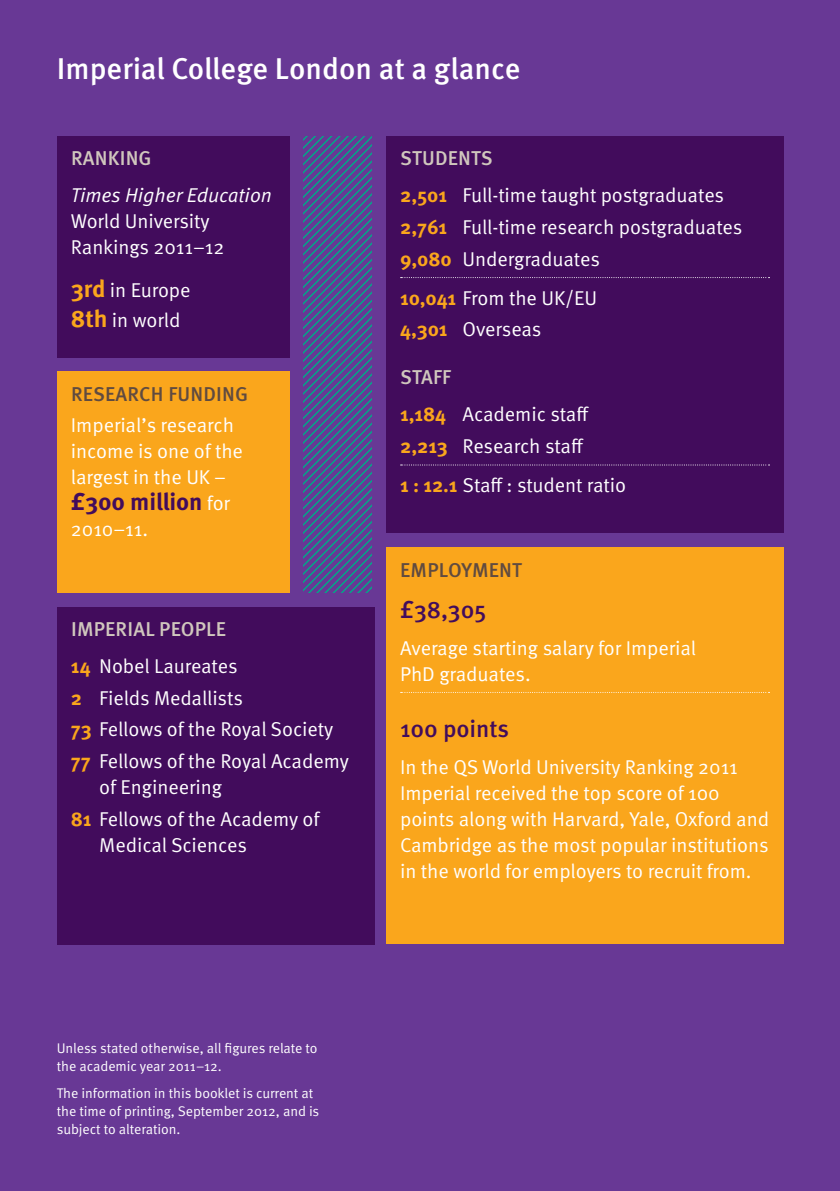
<style>
.page{position:relative;width:840px;height:1191px;background:#fff}
.page>*{position:absolute;margin:0;border:0;box-sizing:border-box;transform-origin:0 0}
.t1{font:500 30px "Meta OT";letter-spacing:-.005em;color:#fff}
.t2{font:500 24px "Meta OT";letter-spacing:-.005em;color:#420c5c}
.t3{font:700 24px "Meta OT";letter-spacing:-.005em;color:#420c5c}
.t4{font:20px/26px "Meta OT Norm";letter-spacing:-.005em;color:#fff}
.t5{font:500 20px "Meta OT";letter-spacing:.01em;color:#d0c7bd}
.t6{font:500 20px "Meta OT";letter-spacing:.01em;color:#604b40}
.t7{font:20px "Meta OT Norm Ita";letter-spacing:-.005em;color:#fff}
.t8{font:14px/18px "Meta OT Norm";letter-spacing:-.005em;color:#fff}
.s1{font-family:"Meta OT";font-weight:700;font-size:24px;color:#faa61c}
.s2{font-family:"Meta OT Norm";font-weight:400;font-size:20px;color:#fff}
.s3{font-family:"Meta OT";font-weight:700;color:#faa61c}
</style>
<div class="page">
<div style="left:0;top:0;width:839px;height:1191px;background:#683895"></div>
<div style="left:57px;top:136px;width:232px;height:221px;background:#420c5c"></div>
<div style="left:57px;top:371px;width:232px;height:221px;background:#faa61c"></div>
<div style="left:386px;top:136px;width:396px;height:397px;background:#420c5c"></div>
<svg style="left:400px;top:277px;width:369px;height:1px"></svg>
<svg style="left:400px;top:464px;width:369px;height:1px"></svg>
<div style="left:57px;top:607px;width:317px;height:337px;background:#420c5c"></div>
<div style="left:386px;top:547px;width:396px;height:397px;background:#faa61c"></div>
<svg style="left:400px;top:692px;width:369px;height:1px"></svg>
<svg style="left:303px;top:136px;width:68px;height:456px"></svg>
<h1 class="t1" style="left:57px;top:50px;width:465px">IMPERIAL COLLEGE LONDON AT A GLANCE</h1>
<p class="t5" style="left:71px;top:146px;width:82px">RANKI NG</p>
<p class="t7" style="left:71px;top:184px;width:202px">Times Higher Education</p>
<p class="t4" style="left:71px;top:209px;width:155px">World University<br>Rankings 2011–12</p>
<p class="t4" style="left:71px;top:276px;width:121px;line-height:30px"><span class="s1">3rd</span> in Europe<br><span class="s1">8th</span> in world</p>
<p class="t6" style="left:71px;top:381px;width:178px">RESEARCH FUNDI NG</p>
<p class="t4" style="left:71px;top:412px;width:173px">Imperial’s research income is one of the largest in the UK –</p>
<p class="t3" style="left:71px;top:487px;width:161px">£300 million <span class="s2">for</span></p>
<p class="t4" style="left:71px;top:516px;width:79px">2010–11.</p>
<p class="t5" style="left:71px;top:617px;width:154px">IMPERIAL PEOPLE</p>
<p class="t4" style="left:71px;top:650px;width:279px;line-height:31.6px"><span class="s3">14</span> Nobel Laureates<br><span class="s3">2</span> Fields Medallists<br><span class="s3">73</span> Fellows of the Royal Society<br><span class="s3">77</span> Fellows of the Royal Academy</p>
<p class="t4" style="left:71px;top:771px;width:250px;line-height:31.6px;text-indent:28px">of Engineering<br><span class="s3">81</span> Fellows of the Academy of</p>
<p class="t4" style="left:99px;top:832px;width:149px">Medical Sciences</p>
<p class="t5" style="left:400px;top:146px;width:94px">STUDENTS</p>
<p class="t4" style="left:400px;top:180px;width:343px;line-height:31.6px"><span class="s3">2,501</span> Full-time taught postgraduates<br><span class="s3">2,761</span> Full-time research postgraduates<br><span class="s3">9,080</span> Undergraduates</p>
<p class="t4" style="left:400px;top:282px;width:198px;line-height:31.6px"><span class="s3">10,041</span> From the UK/EU<br><span class="s3">4,301</span> Overseas</p>
<p class="t5" style="left:400px;top:365px;width:52px">STAFF</p>
<p class="t4" style="left:400px;top:399px;width:190px;line-height:31.6px"><span class="s3">1,184</span> Academic staff<br><span class="s3">2,213</span> Research staff</p>
<p class="t4" style="left:400px;top:472px;width:227px"><span class="s3">1 : 12.1</span> Staff : student ratio</p>
<p class="t6" style="left:400px;top:557px;width:13px">EMPLO</p>
<p class="t6" style="left:461px;top:557px;width:62px">YMENT</p>
<p class="t2" style="left:400px;top:594px;width:88px">£38,305</p>
<p class="t4" style="left:400px;top:635px;width:297px">Average starting salary for Imperial<br>PhD graduates.</p>
<p class="t2" style="left:400px;top:713px;width:110px">100 POINTS</p>
<p class="t4" style="left:400px;top:754px;width:370px">In the QS World University Ranking 2011<br>Imperial received the top score of 100 points along with Harvard, Yale, Oxford and Cambridge as the most popular institutions in the world for employers to recruit from.</p>
<p class="t8" style="left:57px;top:1039px;width:262px">Unless stated otherwise, all figures relate to the academic year 2011–12.</p>
<p class="t8" style="left:57px;top:1084px;width:264px">The information in this booklet is current at the time of printing, September 2012, and is subject to alteration.</p>
</div>
